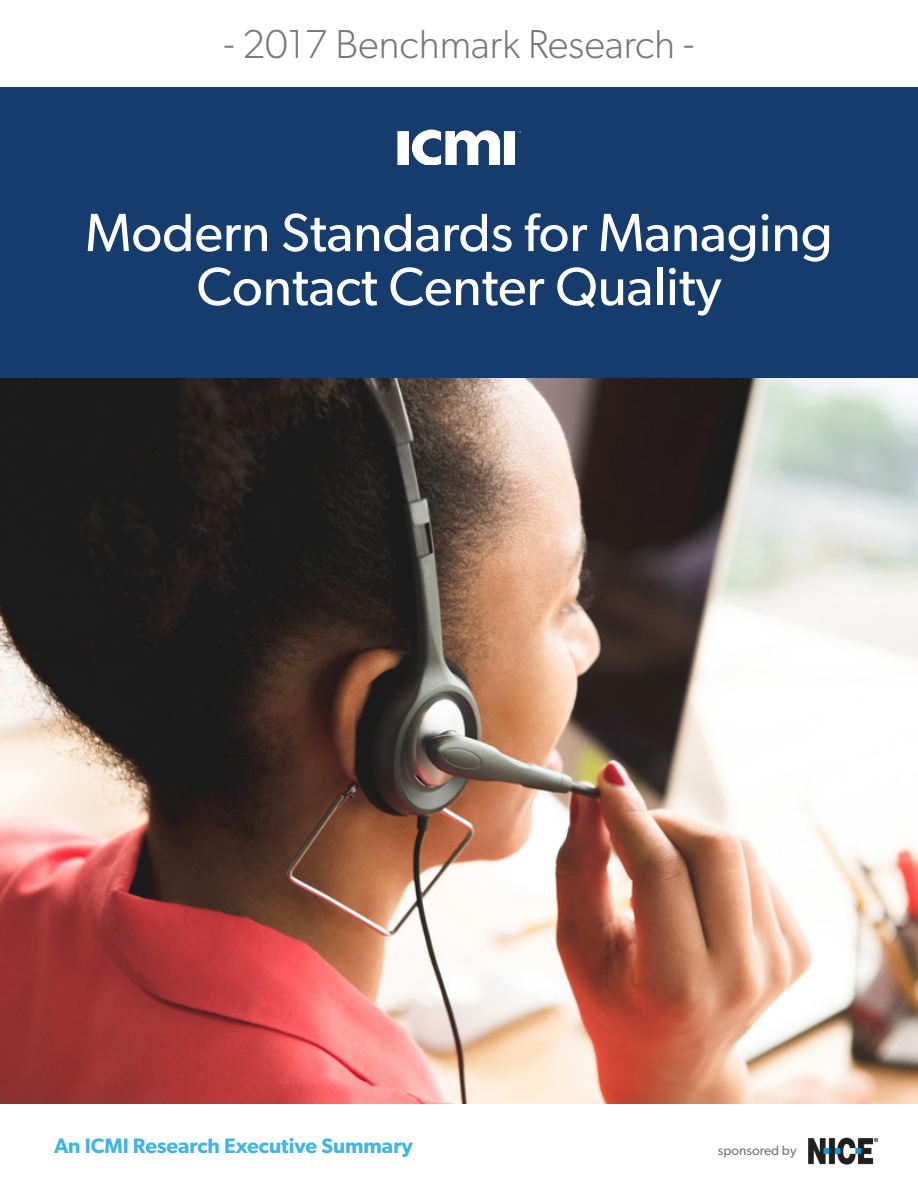
<style>
.page{position:relative;width:918px;height:1188px;background:#fff}
.page>*{position:absolute;margin:0;border:0;box-sizing:border-box;transform-origin:0 0}
.t1{font:54px/54px "Gibson";color:#fff;text-align:center}
.COVER_research{font:300 40.5px "Gibson";color:#787779}
.t2{font:600 21px "Gibson";color:#3fb4e5}
.MASTER_sponsored_by{font:13.5px "Gibson";color:#787779}
</style>
<div class="page">
<div style="left:0;top:88px;width:918px;height:290px;background:#163c6d"></div>
<img style="left:0;top:378px;width:918px;height:726px">
<img style="left:397px;top:129px;width:124px;height:36px">
<img style="left:808px;top:1138px;width:70px;height:27px">
<p class="COVER_research" style="left:224px;top:20px;width:472px">- 2017 Benchmark Research -</p>
<p class="t1" style="left:85px;top:205px;width:749px">Modern Standards for Managing<br>Contact Center Quality</p>
<p class="t2" style="left:54px;top:1133px;width:360px">An ICMI Research Executive Summary</p>
<p class="MASTER_sponsored_by" style="left:718px;top:1142px;width:80px">sponsored by</p>
</div>
